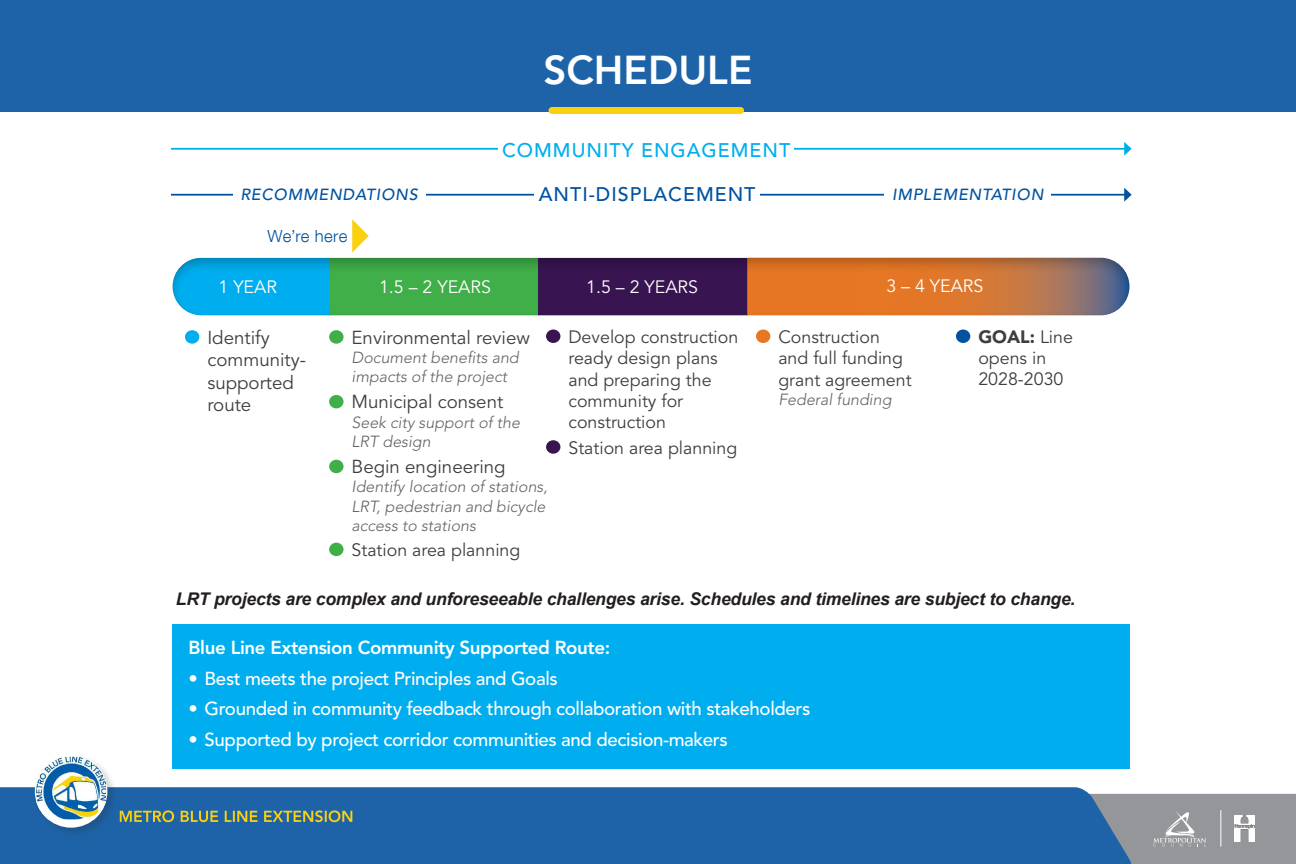
<style>
.page{position:relative;width:1296px;height:864px;background:#fff}
.page>*{position:absolute;margin:0;border:0;box-sizing:border-box;transform-origin:0 0}
.t1{font:800 40px "Avenir LT Std";color:#fff}
.t2{font:500 19.6px "Avenir LT Std";letter-spacing:.05em;color:#00aeef}
.t3{font:500 19.6px "Avenir LT Std";letter-spacing:.05em;color:#0153a0}
.t4{font:500 18.7px "Avenir LT Std";letter-spacing:-.02em;color:#fff}
.t5{font:18.7px/22.4px "Avenir LT Std";color:#3e3e3f}
.t6{font:800 18.7px "Avenir LT Std";letter-spacing:-.02em;color:#fff}
.t7{font:17.8px/21.4px "Avenir LT Std";color:#3e3e3f}
.t8{font:17.8px "Avenir LT Std";color:#fff}
.t9{font:italic 700 17.5px "Arial";letter-spacing:-.01em;color:#221e1f}
.t10{font:300 16.65px "Helvetica Neue LT Com";letter-spacing:.015em;color:#0153a0}
.t11{font:italic 300 16.05px/19.2px "Avenir LT Std";color:#636366}
.t12{font:italic 500 16.05px "Avenir LT Std";letter-spacing:.05em;color:#0153a0}
.s1{font-weight:900}
</style>
<div class="page">
<div style="left:173px;top:624px;width:957px;height:145px;background:#00aeef"></div>
<hr style="left:171px;top:194px;width:954px;height:2px;background:#0153a0">
<svg style="left:1124px;top:188px;width:8px;height:14px"></svg>
<div style="left:534px;top:186px;width:226px;height:15px;background:#fff"></div>
<div style="left:233px;top:188px;width:192px;height:13px;background:#fff"></div>
<div style="left:885px;top:188px;width:166px;height:13px;background:#fff"></div>
<div style="left:0;top:0;width:1296px;height:112px;background:#1e63a7"></div>
<div style="left:552px;top:107px;width:189px;height:7px;background:#fbd10f"></div>
<div style="left:0;top:787px;width:1136px;height:77px;background:#1e63a7"></div>
<svg style="left:120px;top:810px;width:232px;height:12px;background:#738d6b"></svg>
<div style="left:34px;top:754px;width:84px;height:84px;background:#231f20;opacity:.2"></div>
<svg style="left:35px;top:755px;width:72px;height:73px"></svg>
<img style="left:36px;top:757px;width:70px;height:62px">
<svg style="left:842px;top:794px;width:454px;height:70px;background:#507aa3"></svg>
<hr style="left:171px;top:148px;width:954px;height:2px;background:#00aeef">
<div style="left:498px;top:142px;width:296px;height:18px;background:#fff"></div>
<svg style="left:1124px;top:142px;width:8px;height:14px"></svg>
<div style="left:546px;top:330px;width:14px;height:13px;background:#381451;border-radius:50%"></div>
<div style="left:546px;top:440px;width:14px;height:14px;background:#381451;border-radius:50%"></div>
<div style="left:172px;top:254px;width:958px;height:63px;background:#231f20;opacity:.3"></div>
<div style="left:185px;top:330px;width:14px;height:14px;background:#00aeef;border-radius:50%"></div>
<div style="left:329px;top:330px;width:15px;height:14px;background:#40ae49;border-radius:50%"></div>
<div style="left:329px;top:395px;width:15px;height:13px;background:#40ae49;border-radius:50%"></div>
<div style="left:329px;top:460px;width:15px;height:13px;background:#40ae49;border-radius:50%"></div>
<div style="left:329px;top:543px;width:15px;height:13px;background:#40ae49;border-radius:50%"></div>
<div style="left:756px;top:330px;width:14px;height:13px;background:#e67824;border-radius:50%"></div>
<div style="left:956px;top:330px;width:14px;height:13px;background:#0153a0;border-radius:50%"></div>
<p class="t1" style="left:544px;top:47px;width:210px">SCHEDULE</p>
<p class="t2" style="left:502px;top:139px;width:290px">COMMUNITY ENGAGEMENT</p>
<p class="t12" style="left:240px;top:185px;width:179px">RECOMMENDATIONS</p>
<p class="t3" style="left:539px;top:183px;width:218px">ANTI-DISPLACEMENT</p>
<p class="t12" style="left:892px;top:185px;width:153px">IMPLEMENTATION</p>
<p class="t10" style="left:268px;top:226px;width:81px">We’re here</p>
<p class="t8" style="left:219px;top:277px;width:60px">1 YEAR</p>
<p class="t8" style="left:379px;top:277px;width:113px">1.5 – 2 YEARS</p>
<p class="t8" style="left:586px;top:277px;width:113px">1.5 – 2 YEARS</p>
<p class="t8" style="left:886px;top:275px;width:99px">3 – 4 YEARS</p>
<p class="t5" style="left:207px;top:327px;width:64px">Identify</p>
<p class="t7" style="left:568px;top:327px;width:171px">Develop construction</p>
<p class="t5" style="left:207px;top:349px;width:100px">community&shy;supported route</p>
<p class="t5" style="left:352px;top:327px;width:180px">Environmental review</p>
<p class="t11" style="left:352px;top:348px;width:169px">Document benefts and impacts of the project</p>
<p class="t5" style="left:352px;top:391px;width:153px">Municipal consent</p>
<p class="t11" style="left:352px;top:413px;width:170px">Seek city support of the<br>LRT design</p>
<p class="t5" style="left:352px;top:456px;width:156px">Begin engineering</p>
<p class="t11" style="left:352px;top:478px;width:198px">Identify location of stations,<br>LRT, pedestrian and bicycle access to stations</p>
<p class="t7" style="left:352px;top:540px;width:170px">Station area planning</p>
<p class="t7" style="left:778px;top:327px;width:135px">Construction and full funding grant agreement</p>
<p class="t11" style="left:778px;top:390px;width:115px">Federal funding</p>
<p class="t7" style="left:978px;top:327px;width:96px;line-height:21.1px"><span class="s1">GOAL:</span> Line opens in<br>2028-2030</p>
<p class="t7" style="left:568px;top:348px;width:151px">ready design plans and preparing the community for construction</p>
<p class="t7" style="left:568px;top:437px;width:170px">Station area planning</p>
<p class="t9" style="left:176px;top:587px;width:901px">LRT projects are complex and unforeseeable challenges arise. Schedules and timelines are subject to change.</p>
<p class="t6" style="left:189px;top:637px;width:423px">Blue Line Extension Community Supported Route:</p>
<p class="t4" style="left:189px;top:668px;width:371px">• Best meets the project Principles and Goals</p>
<p class="t4" style="left:189px;top:698px;width:623px">• Grounded in community feedback through collaboration with stakeholders</p>
<p class="t4" style="left:189px;top:729px;width:541px">• Supported by project corridor communities and decision-makers</p>
</div>
